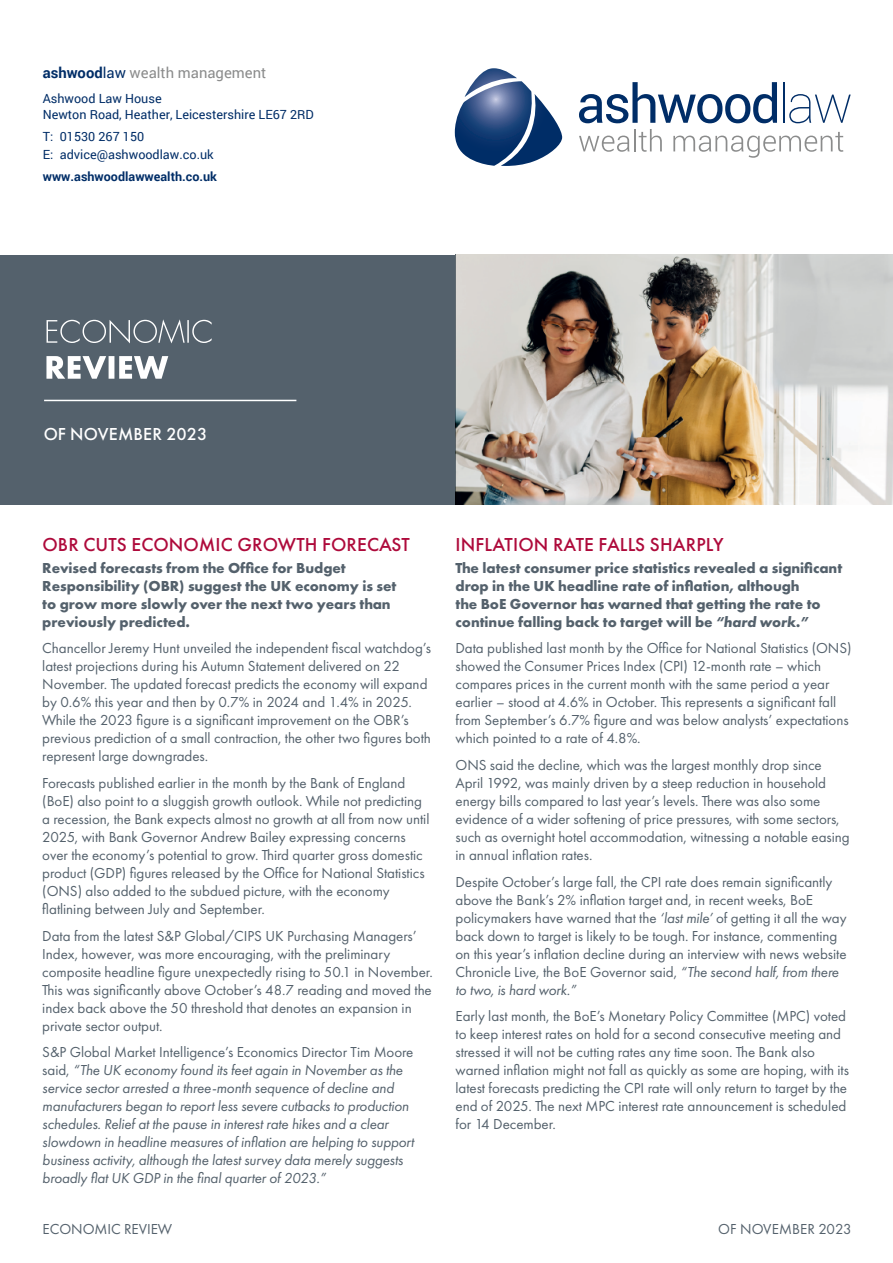
<style>
.page{position:relative;width:893px;height:1263px;background:#fff}
.page>*{position:absolute;margin:0;border:0;box-sizing:border-box;transform-origin:0 0}
.t1{font:500 19.5px "Futura PT";letter-spacing:.005em;color:#ae0a3b}
.t2{font:500 18px "Futura PT";letter-spacing:.01em;color:#fff}
.t3{font:15px/18px "Futura PT";letter-spacing:-.005em;color:#54616c}
.t4{font:italic 15px/18px "Futura PT";letter-spacing:-.01em;color:#54616c}
.t5{font:700 15px/18px "Futura PT";letter-spacing:-.005em;color:#54616c}
.t6{font:14.85px "Roboto";color:#8b8c8c}
.t7{font:12.6px/15.1px "Roboto";color:#002d67}
.t8{font:700 12.6px "Roboto";color:#002d67}
.s1{font-weight:700;color:#002d67}
.s2{color:#002d67}
.s3{font-style:normal}
.s4{font-style:italic}
</style>
<div class="page">
<div style="left:0;top:255px;width:455px;height:250px;background:#54616c"></div>
<svg style="left:46px;top:356px;width:122px;height:23px"></svg>
<svg style="left:47px;top:319px;width:165px;height:24px"></svg>
<hr style="left:44px;top:400px;width:252px;height:1px;background:#fff">
<img style="left:456px;top:255px;width:436px;height:250px">
<svg style="left:455px;top:68px;width:107px;height:98px"></svg>
<svg style="left:579px;top:136px;width:50px;height:16px"></svg>
<hr style="left:634px;top:129px;width:2px;height:22px;background:#8b8c8c">
<svg style="left:639px;top:129px;width:23px;height:23px"></svg>
<svg style="left:673px;top:132px;width:170px;height:26px"></svg>
<svg style="left:579px;top:82px;width:198px;height:41px"></svg>
<hr style="left:783px;top:82px;width:1px;height:41px;background:#002d67">
<svg style="left:789px;top:94px;width:62px;height:29px"></svg>
<p class="t6" style="left:43px;top:62px;width:225px"><span class="s1">ashwood</span><span class="s2">law</span> wealth management</p>
<p class="t7" style="left:43px;top:91px;width:273px">Ashwood Law House<br>Newton Road, Heather, Leicestershire LE67 2RD</p>
<p class="t7" style="left:43px;top:127px;width:172px;line-height:17.7px">T: 01530 267 150<br>E: advice@ashwoodlaw.co.uk</p>
<p class="t8" style="left:43px;top:168px;width:176px">www.ashwoodlawwealth.co.uk</p>
<p class="t2" style="left:44px;top:423px;width:165px">OF NOVEMBER 2023</p>
<h1 class="t1" style="left:42px;top:532px;width:369px">OBR CUTS ECONOMIC GROWTH FORECAST</h1>
<p class="t5" style="left:42px;top:558px;width:356px">Revised forecasts from the Office for Budget Responsibility (OBR) suggest the UK economy is set to grow more slowly over the next two years than previously predicted.</p>
<p class="t3" style="left:42px;top:639px;width:390px">Chancellor Jeremy Hunt unveiled the independent fiscal watchdog’s latest projections during his Autumn Statement delivered on 22<br>November. The updated forecast predicts the economy will expand by 0.6% this year and then by 0.7% in 2024 and 1.4% in 2025.<br>While the 2023 figure is a significant improvement on the OBR’s previous prediction of a small contraction, the other two figures both represent large downgrades.</p>
<p class="t3" style="left:42px;top:774px;width:389px">Forecasts published earlier in the month by the Bank of England (BoE) also point to a sluggish growth outlook. While not predicting a recession, the Bank expects almost no growth at all from now until 2025, with Bank Governor Andrew Bailey expressing concerns over the economy’s potential to grow. Third quarter gross domestic product (GDP) figures released by the Office for National Statistics (ONS) also added to the subdued picture, with the economy flatlining between July and September.</p>
<p class="t3" style="left:42px;top:926px;width:392px">Data from the latest S&amp;P Global/CIPS UK Purchasing Managers’ Index, however, was more encouraging, with the preliminary composite headline figure unexpectedly rising to 50.1 in November.<br>This was significantly above October’s 48.7 reading and moved the index back above the 50 threshold that denotes an expansion in private sector output.</p>
<p class="t4" style="left:42px;top:1043px;width:373px"><span class="s3">S&amp;P Global Market Intelligence’s Economics Director Tim Moore said,</span> “The UK economy found its feet again in November as the service sector arrested a three-month sequence of decline and manufacturers began to report less severe cutbacks to production schedules. Relief at the pause in interest rate hikes and a clear slowdown in headline measures of inflation are helping to support business activity, although the latest survey data merely suggests broadly flat UK GDP in the final quarter of 2023.”</p>
<h1 class="t1" style="left:456px;top:532px;width:270px">INFLATION RATE FALLS SHARPLY</h1>
<p class="t5" style="left:455px;top:558px;width:388px">The latest consumer price statistics revealed a significant drop in the UK headline rate of inflation, although<br>the BoE Governor has warned that getting the rate to continue falling back to target will be <span class="s4">“hard work.”</span></p>
<p class="t3" style="left:455px;top:639px;width:397px">Data published last month by the Office for National Statistics (ONS) showed the Consumer Prices Index (CPI) 12-month rate – which compares prices in the current month with the same period a year earlier – stood at 4.6% in October. This represents a significant fall from September’s 6.7% figure and was below analysts’ expectations which pointed to a rate of 4.8%.</p>
<p class="t3" style="left:455px;top:756px;width:396px">ONS said the decline, which was the largest monthly drop since April 1992, was mainly driven by a steep reduction in household energy bills compared to last year’s levels. There was also some evidence of a wider softening of price pressures, with some sectors, such as overnight hotel accommodation, witnessing a notable easing in annual inflation rates.</p>
<p class="t3" style="left:455px;top:872px;width:393px">Despite October’s large fall, the CPI rate does remain significantly above the Bank’s 2% inflation target and, in recent weeks, BoE policymakers have warned that the <span class="s4">‘last mile’</span> of getting it all the way back down to target is likely to be tough. For instance, commenting on this year’s inflation decline during an interview with news website Chronicle Live, the BoE Governor said, <span class="s4">“The second half, from there to two, is hard work.”</span></p>
<p class="t3" style="left:455px;top:1007px;width:395px">Early last month, the BoE’s Monetary Policy Committee (MPC) voted to keep interest rates on hold for a second consecutive meeting and stressed it will not be cutting rates any time soon. The Bank also warned inflation might not fall as quickly as some are hoping, with its latest forecasts predicting the CPI rate will only return to target by the end of 2025. The next MPC interest rate announcement is scheduled for 14 December.</p>
<p class="t3" style="left:43px;top:1220px;width:131px">ECONOMIC REVIEW</p>
<p class="t3" style="left:718px;top:1220px;width:135px">OF NOVEMBER 2023</p>
</div>
